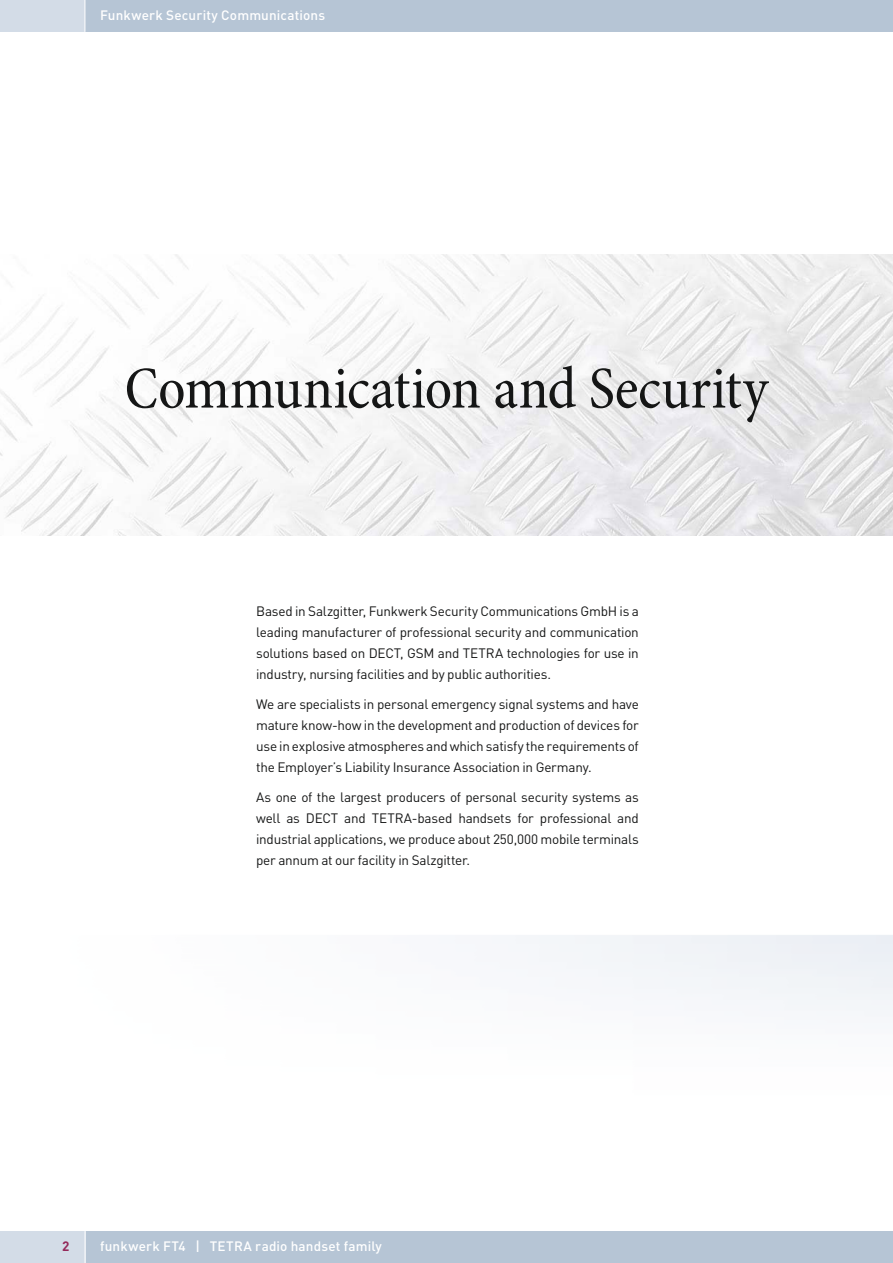
<style>
.page{position:relative;width:893px;height:1263px;background:#fff}
.page>*{position:absolute;margin:0;border:0;box-sizing:border-box;transform-origin:0 0}
.t1{font:condensed 60px "Minion Pro";color:#151616}
.t2{font:13.5px/21px "DIN Pro";letter-spacing:-.02em;color:#151616;text-align:justify}
.t3{font:500 13.5px "DIN Pro";letter-spacing:.01em;color:#fff}
.t4{font:700 13.5px "DIN Pro";color:#94295a}
</style>
<div class="page">
<img style="left:0;top:255px;width:893px;height:281px">
<div style="left:0;top:0;width:893px;height:32px;background:#b6c5d5"></div>
<div style="left:0;top:0;width:85px;height:32px;background:#d3dce7"></div>
<hr style="left:85px;top:0;width:1px;height:32px;background:#fff">
<div style="left:0;top:1231px;width:893px;height:32px;background:#b6c5d5"></div>
<div style="left:0;top:1231px;width:85px;height:32px;background:#d3dce7"></div>
<hr style="left:85px;top:1231px;width:1px;height:32px;background:#fff">
<p class="t3" style="left:100px;top:10px;width:227px">Funkwerk Security Communications</p>
<h1 class="t1" style="left:124px;top:365px;width:645px">Communication and Security</h1>
<p class="t2" style="left:256px;top:602px;width:384px">Based in Salzgitter, Funkwerk Security Communications GmbH is a leading manufacturer of professional security and communi cation solutions based on DECT, GSM and TETRA technologies for use in industry, nursing facilities and by public authorities.</p>
<p class="t2" style="left:256px;top:695px;width:384px">We are specialists in personal emergency signal systems and have mature know-how in the development and production of devices for use in explosive atmospheres and which satisfy the requirements of the Employer’s Liability Insurance Association in Germany.</p>
<p class="t2" style="left:256px;top:788px;width:384px">As one of the largest producers of personal security systems as well as DECT and TETRA-based handsets for professional and industrial applications, we produce about 250,000 mobile terminals per annum at our facility in Salzgitter.</p>
<p class="t4" style="left:62px;top:1241px;width:9px">2</p>
<p class="t3" style="left:100px;top:1241px;width:283px">funkwerk FT4 | TETRA radio handset family</p>
</div>
